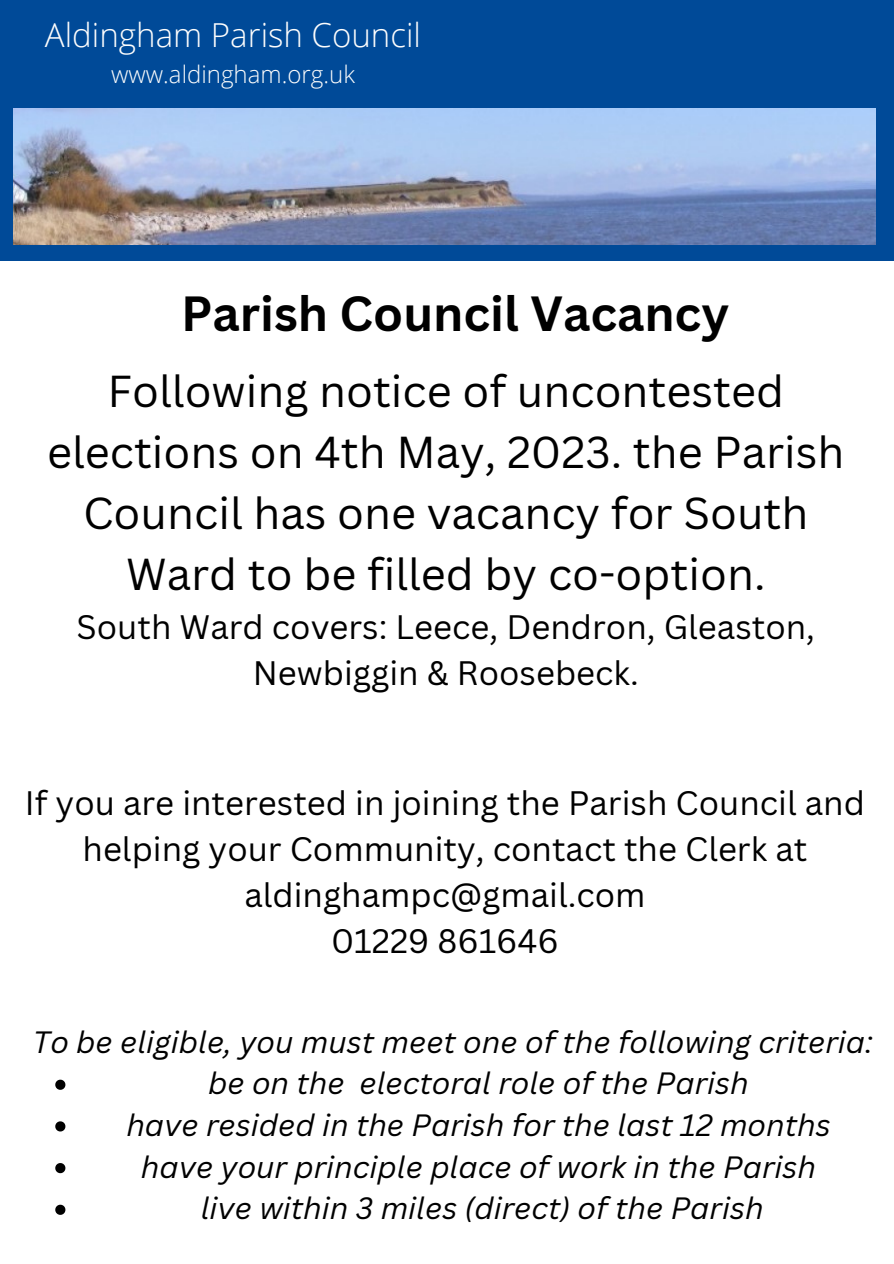
<style>
.page{position:relative;width:894px;height:1264px;background:#fff}
.page>*{position:absolute;margin:0;border:0;box-sizing:border-box;transform-origin:0 0}
.t1{font:700 48px "Canva Sans";color:#000}
.t2{font:43.5px/60.8px "Canva Sans";color:#000;text-align:center}
.t3{font:33px/46.2px "Canva Sans";color:#000;text-align:center}
.t4{font:300 33px "Open Sans";color:#fdfdfd}
.t5{font:italic 30px "Canva Sans";color:#000}
.t6{font:300 24px "Open Sans";color:#fdfdfd}
</style>
<div class="page">
<div style="left:0;top:0;width:893px;height:260px;background:#004a98"></div>
<img style="left:14px;top:108px;width:861px;height:136px">
<svg style="left:55px;top:1079px;width:10px;height:10px"></svg>
<svg style="left:55px;top:1121px;width:10px;height:10px"></svg>
<svg style="left:55px;top:1163px;width:10px;height:10px"></svg>
<svg style="left:55px;top:1204px;width:10px;height:10px"></svg>
<p class="t4" style="left:45px;top:12px;width:377px">Aldingham Parish Council</p>
<p class="t6" style="left:111px;top:57px;width:245px">www.aldingham.org.uk</p>
<p class="t1" style="left:181px;top:279px;width:549px">Parish Council Vacancy</p>
<p class="t2" style="left:47px;top:360px;width:798px">Following notice of uncontested elections on 4th May, 2023. the Parish Council has one vacancy for South Ward to be filled by co-option.</p>
<p class="t3" style="left:77px;top:603px;width:739px">South Ward covers: Leece, Dendron, Gleaston,<br>Newbiggin &amp; Roosebeck.</p>
<p class="t3" style="left:25px;top:778px;width:841px">If you are interested in joining the Parish Council and helping your Community, contact the Clerk at</p>
<p class="t3" style="left:244px;top:871px;width:402px">aldinghampc@gmail.com</p>
<p class="t3" style="left:331px;top:917px;width:229px">01229 861646</p>
<p class="t5" style="left:33px;top:1020px;width:841px">To be eligible, you must meet one of the following criteria:</p>
<p class="t5" style="left:208px;top:1062px;width:542px">be on the electoral role of the Parish</p>
<p class="t5" style="left:126px;top:1103px;width:705px">have resided in the Parish for the last 12 months</p>
<p class="t5" style="left:141px;top:1145px;width:676px">have your principle place of work in the Parish</p>
<p class="t5" style="left:201px;top:1187px;width:564px">live within 3 miles (direct) of the Parish</p>
</div>
